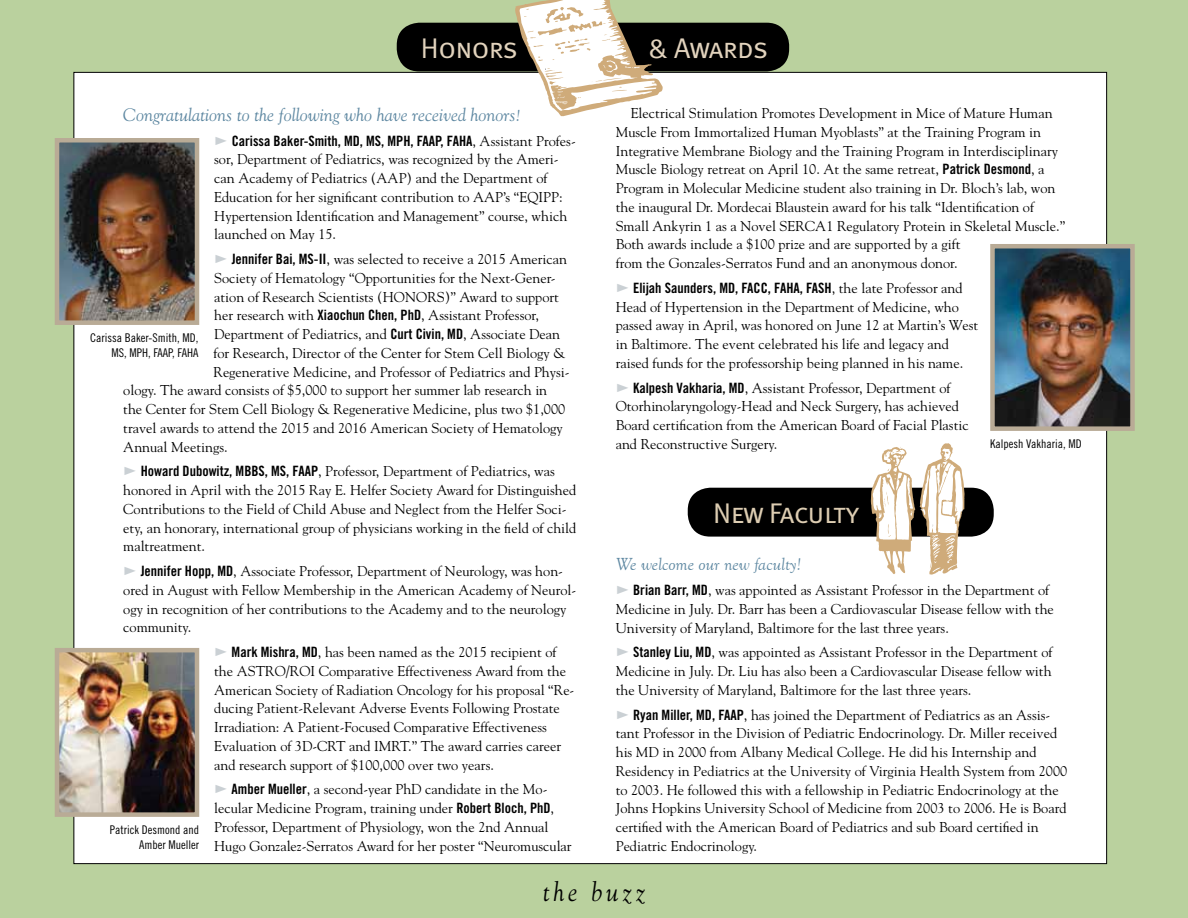
<style>
.page{position:relative;width:1188px;height:918px;background:#bad19e}
.page>*{position:absolute;margin:0;border:0;box-sizing:border-box;transform-origin:0 0}
.t1{font:28.5px "Meta Normal Caps";letter-spacing:-.025em;color:#e2d3bd}
.t2{font:28.5px "Meta Normal Caps";letter-spacing:-.02em;color:#ddcdb2}
.t3{font:italic 27px "Goudy";letter-spacing:.16em;color:#000;scale:.9 1}
.t4{font:italic 18px "Goudy";color:#5d87a1}
.t5{font:italic 18px "Goudy Old Style T";color:#5d87a1}
.t6{font:14.25px/18.8px "Goudy";color:#000}
.t7{font:14.25px "Trade Gothic Bold Cond Twenty";color:#000}
.t8{font:12px/15px "Trade Gothic Cond Eighteen";color:#000;text-align:right}
.s1{font-family:"Goudy"}
.s2{font-family:"Trade Gothic Bold Cond Twenty"}
</style>
<div class="page">
<div style="left:74px;top:72px;width:1033px;height:792px;background:#fff"></div>
<div style="left:688px;top:488px;width:306px;height:49px;background:#000;border-radius:22px"></div>
<svg style="left:871px;top:443px;width:94px;height:132px"></svg>
<div style="left:397px;top:23px;width:392px;height:48px;background:#000;border-radius:22px"></div>
<svg style="left:515px;top:0;width:148px;height:116px"></svg>
<img style="left:60px;top:653px;width:134px;height:159px">
<div style="left:55px;top:648px;width:144px;height:169px;border:4px solid #b9ab96"></div>
<img style="left:60px;top:143px;width:134px;height:177px">
<div style="left:55px;top:138px;width:144px;height:187px;border:4px solid #b9ab96"></div>
<img style="left:995px;top:249px;width:135px;height:177px">
<div style="left:990px;top:244px;width:145px;height:187px;border:4px solid #b9ab96"></div>
<h1 class="t1" style="left:421px;top:32px;width:99px">Honors</h1>
<h1 class="t1" style="left:649px;top:32px;width:121px">&amp; Awards</h1>
<p class="t4" style="left:123px;top:104px;width:400px">Congratulations to the following who have received honors!</p>
<p class="t7" style="left:232px;top:132px;width:346px">Carissa Baker-Smith, MD, MS, MPH, FAAP, FAHA<span class="s1">, Assistant Profes-</span></p>
<p class="t6" style="left:214px;top:150px;width:355px">sor, Department of Pediatrics, was recognized by the Ameri&shy;can Academy of Pediatrics (AAP) and the Department of Education for her significant contribution to AAP’s “EQIPP:<br>Hypertension Identification and Management” course, which launched on May 15.</p>
<p class="t6" style="left:232px;top:249px;width:337px"><span class="s2">Jennifer Bai, MS-II</span>, was selected to receive a 2015 American</p>
<p class="t6" style="left:214px;top:268px;width:343px">Society of Hematology “Opportunities for the Next-Gener-</p>
<p class="t6" style="left:214px;top:287px;width:346px">ation of Research Scientists (HONORS)” Award to support</p>
<p class="t6" style="left:214px;top:306px;width:326px">her research with <span class="s2">Xiaochun Chen, PhD</span>, Assistant Professor,</p>
<p class="t6" style="left:214px;top:324px;width:347px">Department of Pediatrics, and <span class="s2">Curt Civin, MD</span>, Associate Dean</p>
<p class="t6" style="left:213px;top:343px;width:353px">for Research, Director of the Center for Stem Cell Biology &amp;</p>
<p class="t6" style="left:213px;top:362px;width:358px">Regenerative Medicine, and Professor of Pediatrics and Physi-</p>
<p class="t6" style="left:123px;top:381px;width:425px">ology. The award consists of $5,000 to support her summer lab research in</p>
<p class="t6" style="left:123px;top:399px;width:444px">the Center for Stem Cell Biology &amp; Regenerative Medicine, plus two $1,000</p>
<p class="t6" style="left:123px;top:418px;width:441px">travel awards to attend the 2015 and 2016 American Society of Hematology</p>
<p class="t6" style="left:123px;top:437px;width:106px">Annual Meetings.</p>
<p class="t6" style="left:123px;top:462px;width:455px;text-indent:17px"><span class="s2">Howard Dubowitz, MBBS, MS, FAAP</span>, Professor, Department of Pediatrics, was honored in April with the 2015 Ray E. Helfer Society Award for Distinguished Contributions to the Field of Child Abuse and Neglect from the Helfer Soci&shy;ety, an honorary, international group of physicians working in the field of child maltreatment.</p>
<p class="t6" style="left:123px;top:561px;width:455px;text-indent:17px"><span class="s2">Jennifer Hopp, MD</span>, Associate Professor, Department of Neurology, was hon&shy;ored in August with Fellow Membership in the American Academy of Neurol&shy;ogy in recognition of her contributions to the Academy and to the neurology community.</p>
<p class="t6" style="left:214px;top:642px;width:362px;text-indent:17px"><span class="s2">Mark Mishra, MD</span>, has been named as the 2015 recipient of the ASTRO/ROI Comparative Effectiveness Award from the American Society of Radiation Oncology for his proposal “Re&shy;ducing Patient-Relevant Adverse Events Following Prostate Irradiation: A Patient-Focused Comparative Effectiveness Evaluation of 3D-CRT and IMRT.” The award carries career and research support of $100,000 over two years.</p>
<p class="t6" style="left:214px;top:780px;width:359px;text-indent:17px"><span class="s2">Amber Mueller</span>, a second-year PhD candidate in the Mo&shy;lecular Medicine Program, training under <span class="s2">Robert Bloch, PhD</span>, Professor, Department of Physiology, won the 2nd Annual Hugo Gonzalez-Serratos Award for her poster “Neuromuscular</p>
<p class="t8" style="left:90px;top:330px;width:110px">Carissa Baker-Smith, MD,<br>MS, MPH, FAAP, FAHA</p>
<p class="t8" style="left:110px;top:822px;width:91px">Patrick Desmond and<br>Amber Mueller</p>
<p class="t6" style="left:616px;top:103px;width:451px;text-indent:15px">Electrical Stimulation Promotes Development in Mice of Mature Human Muscle From Immortalized Human Myoblasts” at the Training Program in Integrative Membrane Biology and the Training Program in Interdisciplinary Muscle Biology retreat on April 10. At the same retreat, <span class="s2">Patrick Desmond</span>, a Program in Molecular Medicine student also training in Dr. Bloch’s lab, won the inaugural Dr. Mordecai Blaustein award for his talk “Identification of Small Ankyrin 1 as a Novel SERCA1 Regulatory Protein in Skeletal Muscle.” Both awards include a $100 prize and are supported by a gift<br>from the Gonzales-Serratos Fund and an anonymous donor.</p>
<p class="t7" style="left:633px;top:279px;width:331px">Elijah Saunders, MD, FACC, FAHA, FASH<span class="s1">, the late Professor and</span></p>
<p class="t6" style="left:616px;top:297px;width:364px">Head of Hypertension in the Department of Medicine, who passed away in April, was honored on June 12 at Martin’s West in Baltimore. The event celebrated his life and legacy and raised funds for the professorship being planned in his name.</p>
<p class="t6" style="left:616px;top:378px;width:355px;text-indent:17px"><span class="s2">Kalpesh Vakharia, MD</span>, Assistant Professor, Department of Otorhinolaryngology-Head and Neck Surgery, has achieved Board certification from the American Board of Facial Plastic and Reconstructive Surgery.</p>
<p class="t8" style="left:990px;top:436px;width:93px">Kalpesh Vakharia, MD</p>
<h1 class="t2" style="left:713px;top:497px;width:148px">New Faculty</h1>
<p class="t5" style="left:616px;top:555px;width:187px">We welcome our new faculty!</p>
<p class="t6" style="left:616px;top:580px;width:440px;text-indent:17px"><span class="s2">Brian Barr, MD</span>, was appointed as Assistant Professor in the Department of<br>Medicine in July. Dr. Barr has been a Cardiovascular Disease fellow with the<br>University of Maryland, Baltimore for the last three years.</p>
<p class="t6" style="left:616px;top:643px;width:438px;text-align:justify;text-indent:17px"><span class="s2">Stanley Liu, MD</span>, was appointed as Assistant Professor in the Department of Medicine in July. Dr. Liu has also been a Cardiovascular Disease fellow with the University of Maryland, Baltimore for the last three years.</p>
<p class="t6" style="left:616px;top:705px;width:453px;text-indent:17px"><span class="s2">Ryan Miller, MD, FAAP</span>, has joined the Department of Pediatrics as an Assis&shy;tant Professor in the Division of Pediatric Endocrinology. Dr. Miller received his MD in 2000 from Albany Medical College. He did his Internship and Residency in Pediatrics at the University of Virginia Health System from 2000 to 2003. He followed this with a fellowship in Pediatric Endocrinology at the Johns Hopkins University School of Medicine from 2003 to 2006. He is Board certified with the American Board of Pediatrics and sub Board certified in Pediatric Endocrinology.</p>
<h2 class="t3" style="left:543px;top:875px;width:115px">the buzz</h2>
</div>
